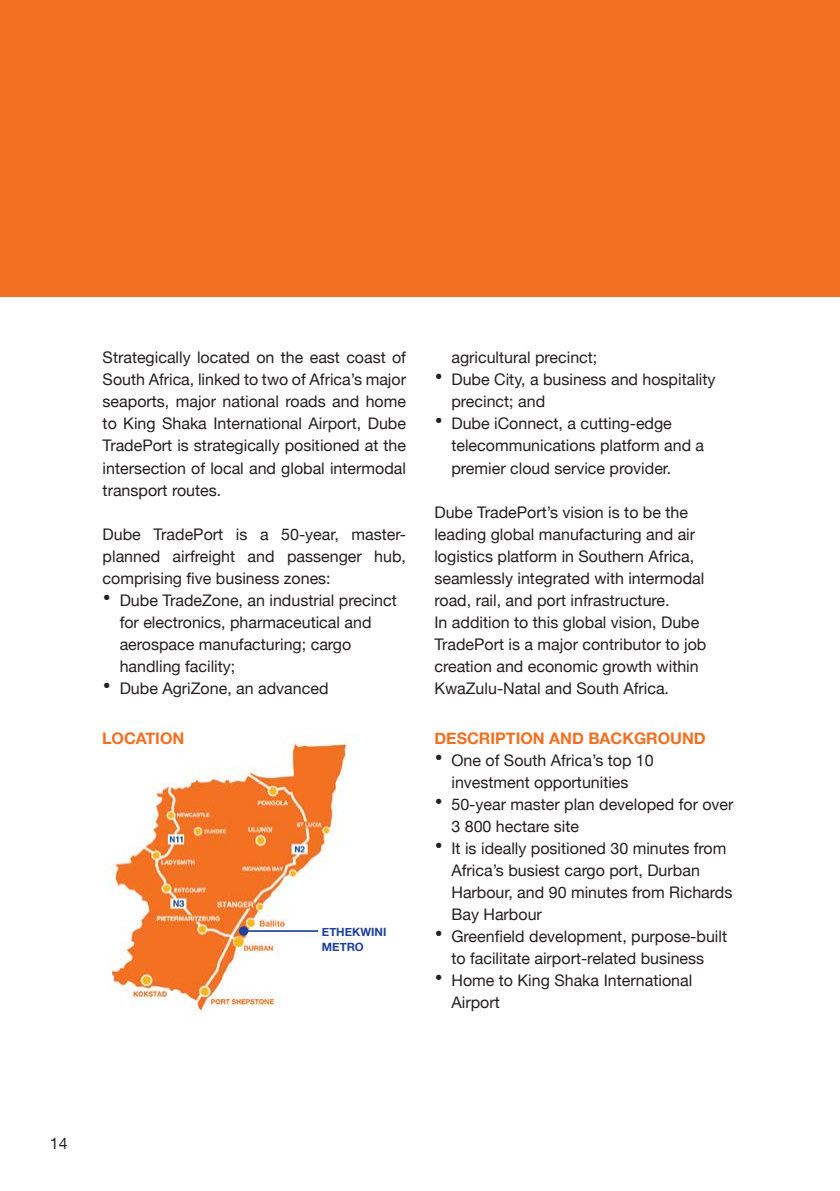
<style>
.page{position:relative;width:840px;height:1191px;background:#fff}
.page>*{position:absolute;margin:0;border:0;box-sizing:border-box;transform-origin:0 0}
.t1{font:16px/22px "Helvetica Neue";color:#231f20}
.t2{font:700 16px "Helvetica Neue";color:#f36f21}
.t3{font:700 11.4px/15.8px "Helvetica Neue";color:#20419b}
.s1{font-size:24px}
</style>
<div class="page">
<img style="left:106px;top:734px;width:246px;height:283px">
<div style="left:239px;top:926px;width:9px;height:9px;background:#20419b;border-radius:50%"></div>
<hr style="left:243px;top:930px;width:75px;height:2px;background:#20419b">
<div style="left:0;top:0;width:839px;height:297px;background:#f36f21"></div>
<p class="t1" style="left:103px;top:348px;width:305px;text-align:justify">Strategically located on the east coast of South Africa, linked to two of Africa’s major seaports, major national roads and home to King Shaka International Airport, Dube TradePort is strategically positioned at the intersection of local and global intermodal transport routes.</p>
<p class="t1" style="left:103px;top:524px;width:305px;text-align:justify">Dube TradePort is a 50-year, master&shy;planned airfreight and passenger hub, comprising five business zones:</p>
<p class="t1" style="left:120px;top:590px;width:278px;text-indent:-17px"><span class="s1">•</span> Dube TradeZone, an industrial precinct for electronics, pharmaceutical and aerospace manufacturing; cargo handling facility;</p>
<p class="t1" style="left:103px;top:678px;width:227px"><span class="s1">•</span> Dube AgriZone, an advanced</p>
<p class="t2" style="left:102px;top:725px;width:84px">LOCATION</p>
<p class="t3" style="left:322px;top:924px;width:66px">ETHEKWINI<br>METRO</p>
<p class="t1" style="left:451px;top:348px;width:147px">agricultural precinct;</p>
<p class="t1" style="left:451px;top:370px;width:265px;text-indent:-17px"><span class="s1">•</span> Dube City, a business and hospitality precinct; and</p>
<p class="t1" style="left:451px;top:414px;width:254px;text-indent:-17px"><span class="s1">•</span> Dube iConnect, a cutting-edge telecommunications platform and a premier cloud service provider.</p>
<p class="t1" style="left:434px;top:502px;width:273px">Dube TradePort’s vision is to be the leading global manufacturing and air logistics platform in Southern Africa, seamlessly integrated with intermodal road, rail, and port infrastructure.<br>In addition to this global vision, Dube TradePort is a major contributor to job creation and economic growth within KwaZulu-Natal and South Africa.</p>
<p class="t2" style="left:434px;top:725px;width:273px">DESCRIPTION AND BACKGROUND</p>
<p class="t1" style="left:434px;top:750px;width:221px;text-align:center"><span class="s1">•</span> One of South Africa’s top 10 investment opportunities</p>
<p class="t1" style="left:451px;top:794px;width:283px;text-indent:-17px"><span class="s1">•</span> 50-year master plan developed for over<br>3 800 hectare site</p>
<p class="t1" style="left:451px;top:838px;width:282px;text-indent:-17px"><span class="s1">•</span> It is ideally positioned 30 minutes from<br>Africa’s busiest cargo port, Durban<br>Harbour, and 90 minutes from Richards<br>Bay Harbour</p>
<p class="t1" style="left:434px;top:926px;width:294px;text-align:center"><span class="s1">•</span> Greenfield development, purpose-built to facilitate airport-related business</p>
<p class="t1" style="left:451px;top:970px;width:242px;text-indent:-17px"><span class="s1">•</span> Home to King Shaka International<br>Airport</p>
<p class="t1" style="left:50px;top:1133px;width:19px">14</p>
</div>
